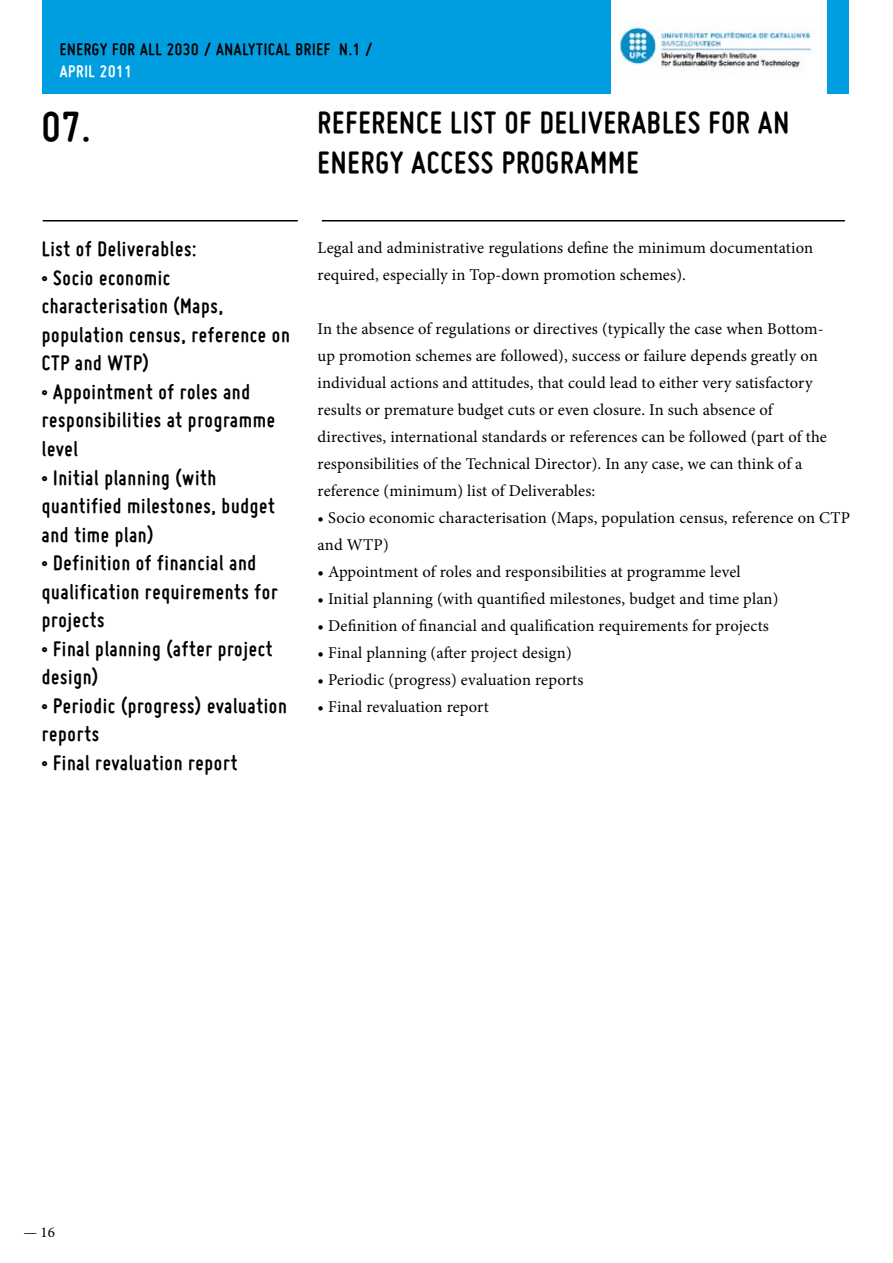
<style>
.page{position:relative;width:893px;height:1263px;background:#fff}
.page>*{position:absolute;margin:0;border:0;box-sizing:border-box;transform-origin:0 0}
.t1{font:700 45px "Miso";color:#000}
.t2{font:700 33px/40.5px "Miso";letter-spacing:.03em;color:#000}
.t3{font:700 22.5px/28.5px "Miso";letter-spacing:.03em;color:#000}
.t4{font:700 18px "Miso";letter-spacing:.04em;color:#000}
.t5{font:700 18px "Miso";letter-spacing:.04em;color:#fff}
.t6{font:16.5px/27px "Minion Pro";letter-spacing:.01em;color:#000}
.t7{font:15px "Minion Pro";color:#000}
</style>
<div class="page">
<div style="left:43px;top:0;width:806px;height:94px;background:#009ee0"></div>
<div style="left:611px;top:0;width:215px;height:94px;background:#fff"></div>
<img style="left:619px;top:20px;width:193px;height:53px">
<hr style="left:43px;top:220px;width:255px;height:1px;background:#000">
<hr style="left:322px;top:220px;width:523px;height:1px;background:#000">
<p class="t4" style="left:60px;top:39px;width:315px">ENERGY FOR ALL 2030 / ANALYTICAL BRIEF N.1 /</p>
<p class="t5" style="left:60px;top:61px;width:74px">APRIL 2011</p>
<h1 class="t1" style="left:42px;top:101px;width:50px">07.</h1>
<h3 class="t3" style="left:42px;top:235px;width:156px">List of Deliverables:</h3>
<h3 class="t3" style="left:42px;top:263px;width:249px">• Socio economic characterisation (Maps, population census, reference on<br>CTP and WTP)</h3>
<h3 class="t3" style="left:42px;top:377px;width:235px">• Appointment of roles and responsibilities at programme level</h3>
<h3 class="t3" style="left:42px;top:463px;width:234px">• Initial planning (with quantified milestones, budget and time plan)</h3>
<h3 class="t3" style="left:42px;top:548px;width:237px">• Definition of financial and qualification requirements for projects</h3>
<h3 class="t3" style="left:42px;top:634px;width:232px">• Final planning (after project design)</h3>
<h3 class="t3" style="left:42px;top:691px;width:246px">• Periodic (progress) evaluation reports</h3>
<h3 class="t3" style="left:42px;top:748px;width:197px">• Final revaluation report</h3>
<h2 class="t2" style="left:318px;top:102px;width:473px">REFERENCE LIST OF DELIVERABLES FOR AN<br>ENERGY ACCESS PROGRAMME</h2>
<p class="t6" style="left:318px;top:235px;width:497px">Legal and administrative regulations define the minimum documentation required, especially in Top-down promotion schemes).</p>
<p class="t6" style="left:318px;top:316px;width:511px">In the absence of regulations or directives (typically the case when Bottom&shy;up promotion schemes are followed), success or failure depends greatly on individual actions and attitudes, that could lead to either very satisfactory results or premature budget cuts or even closure. In such absence of directives, international standards or references can be followed (part of the responsibilities of the Technical Director). In any case, we can think of a reference (minimum) list of Deliverables:</p>
<p class="t6" style="left:318px;top:505px;width:534px">• Socio economic characterisation (Maps, population census, reference on CTP and WTP)</p>
<p class="t6" style="left:318px;top:559px;width:425px">• Appointment of roles and responsibilities at programme level</p>
<p class="t6" style="left:318px;top:585px;width:462px">• Initial planning (with quantified milestones, budget and time plan)</p>
<p class="t6" style="left:318px;top:612px;width:453px">• Definition of financial and qualification requirements for projects</p>
<p class="t6" style="left:318px;top:639px;width:256px">• Final planning (after project design)</p>
<p class="t6" style="left:318px;top:666px;width:267px">• Periodic (progress) evaluation reports</p>
<p class="t6" style="left:318px;top:693px;width:173px">• Final revaluation report</p>
<p class="t7" style="left:23px;top:1222px;width:33px">— 16</p>
</div>
